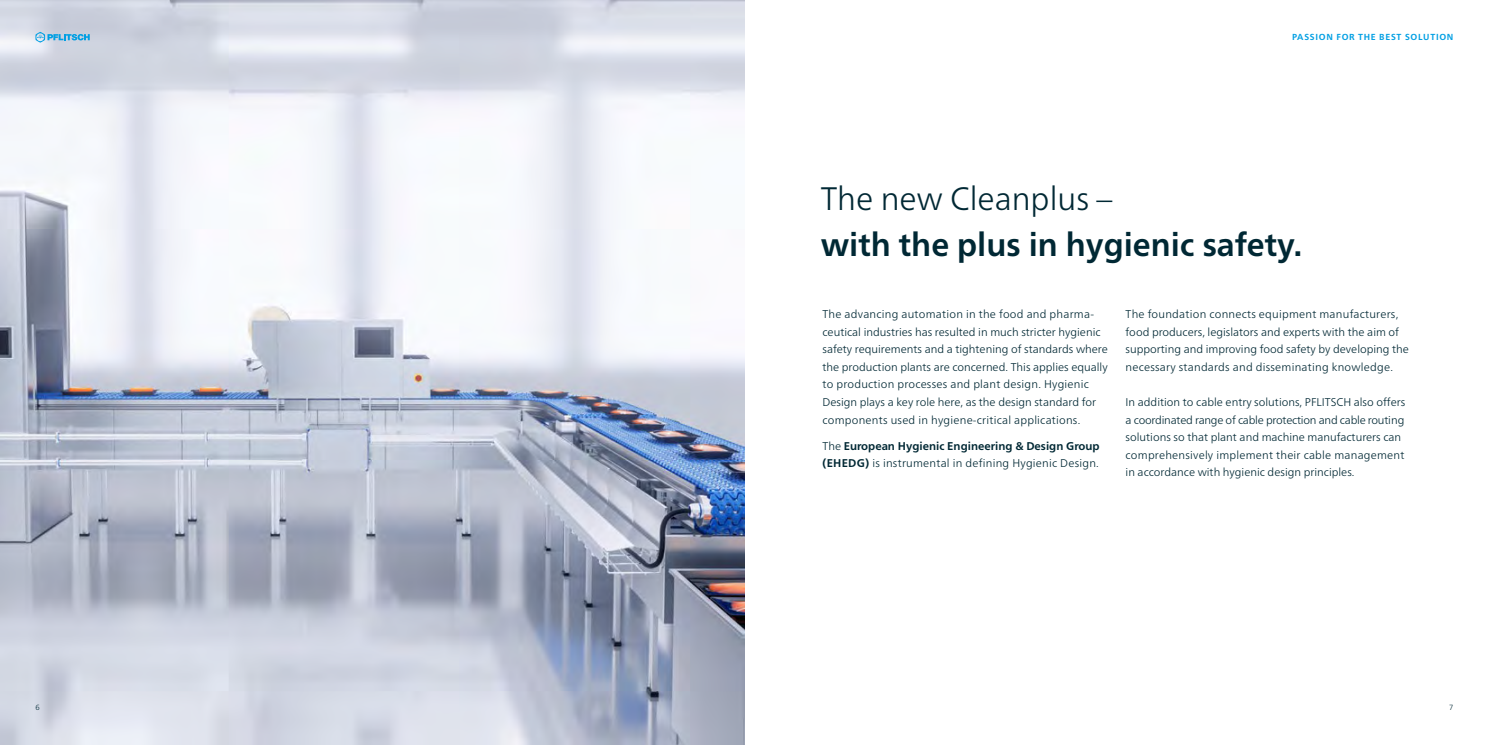
<style>
.page{position:relative;width:1489px;height:745px;background:#fff}
.page>*{position:absolute;margin:0;border:0;box-sizing:border-box;transform-origin:0 0}
.t1{font:700 32.5px "Frutiger Neue LT Pro";color:#002834}
.t2{font:300 32.5px "Frutiger Neue LT Pro";color:#002834}
.t3{font:300 11.25px/17.5px "Frutiger Neue LT Pro";color:#002834}
.t4{font:700 11.25px/17.5px "Frutiger Neue LT Pro";color:#002834}
.t5{font:700 8.75px "Frutiger Neue LT Pro";letter-spacing:.08em;color:#009fe3}
.t6{font:300 7.5px "Frutiger Neue LT Pro";color:#002834}
.s1{font-weight:300}
</style>
<div class="page">
<img style="left:0;top:0;width:744px;height:744px">
<svg style="left:35px;top:32px;width:55px;height:10px"></svg>
<p class="t6" style="left:35px;top:701px;width:6px">6</p>
<p class="t5" style="left:1291px;top:32px;width:163px">PASSION FOR THE BEST SOLUTION</p>
<h1 class="t2" style="left:820px;top:178px;width:293px">The new Cleanplus –</h1>
<h1 class="t1" style="left:820px;top:225px;width:483px">with the plus in hygienic safety.</h1>
<p class="t3" style="left:822px;top:305px;width:287px">The advancing automation in the food and pharma&shy;ceutical industries has resulted in much stricter hygienic safety requirements and a tightening of standards where the production plants are concerned. This applies equally to production processes and plant design. Hygienic Design plays a key role here, as the design standard for components used in hygiene-critical applications.</p>
<p class="t4" style="left:822px;top:437px;width:279px"><span class="s1">The</span> European Hygienic Engineering &amp; Design Group (EHEDG) <span class="s1">is instrumental in defining Hygienic Design.</span></p>
<p class="t3" style="left:1125px;top:305px;width:285px">The foundation connects equipment manufacturers, food producers, legislators and experts with the aim of supporting and improving food safety by developing the necessary standards and disseminating knowledge.</p>
<p class="t3" style="left:1125px;top:393px;width:281px">In addition to cable entry solutions, PFLITSCH also offers a coordinated range of cable protection and cable routing solutions so that plant and machine manufacturers can comprehensively implement their cable management in accordance with hygienic design principles.</p>
<p class="t6" style="left:1448px;top:701px;width:6px">7</p>
</div>
